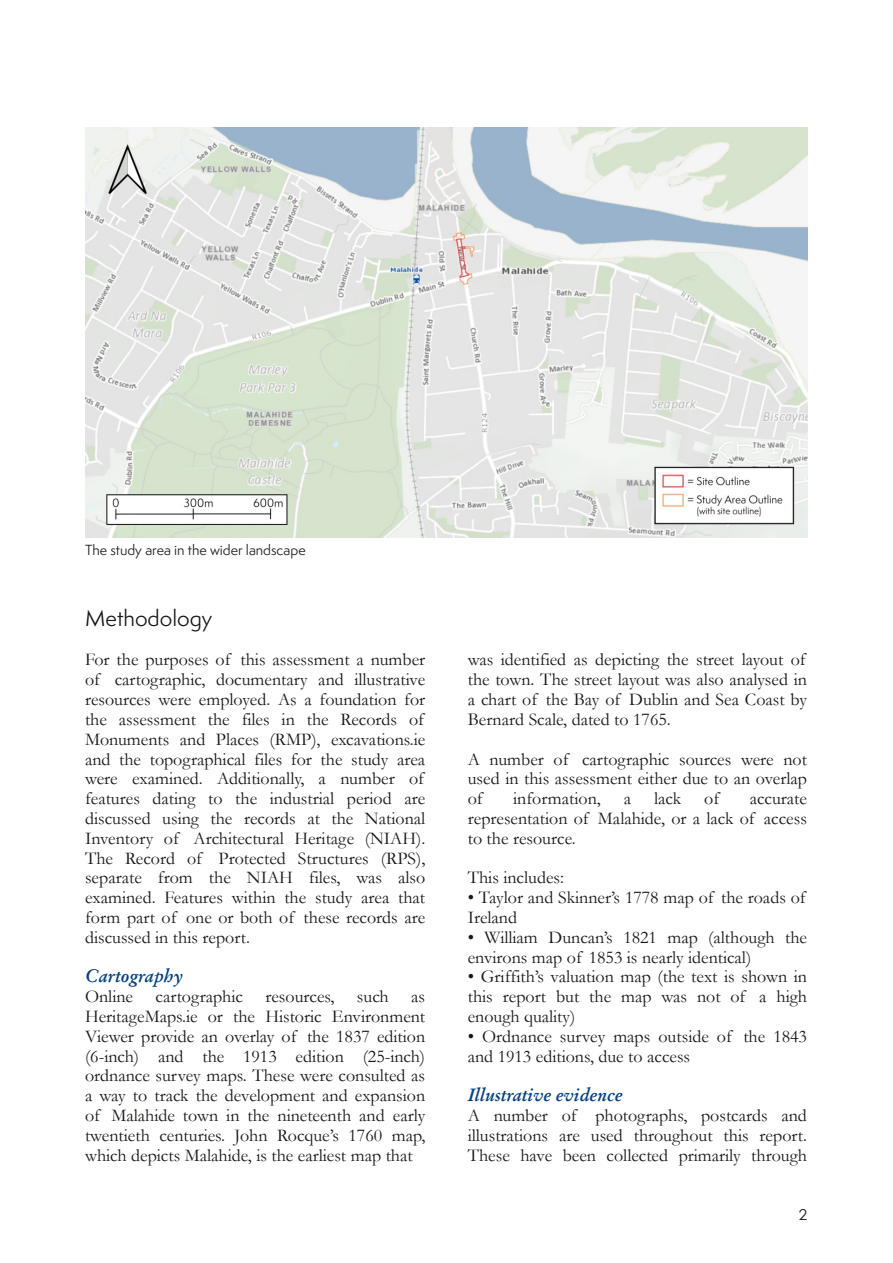
<style>
.page{position:relative;width:893px;height:1263px;background:#fff}
.page>*{position:absolute;margin:0;border:0;box-sizing:border-box;transform-origin:0 0}
.t1{font:21px "Semplicita Pro";color:#181715}
.t2{font:18px/19.8px "Garamond";color:#181715;text-align:justify}
.t3{font:18px "Garamond No 8 Med Ita";color:#044082}
.t4{font:15px "Century Gothic";color:#181715}
.t5{font:13.5px "Semplicita Pro";color:#181715}
</style>
<div class="page">
<img style="left:85px;top:128px;width:723px;height:409px">
<p class="t5" style="left:85px;top:540px;width:222px">The study area in the wider landscape</p>
<p class="t1" style="left:85px;top:603px;width:129px">Methodology</p>
<p class="t2" style="left:85px;top:650px;width:342px">For the purposes of this assessment a number of cartographic, documentary and illustrative resources were employed. As a foundation for the assessment the files in the Records of Monuments and Places (RMP), excavations.ie and the topographical files for the study area were examined. Additionally, a number of features dating to the industrial period are discussed using the records at the National Inventory of Architectural Heritage (NIAH).<br>The Record of Protected Structures (RPS), separate from the NIAH files, was also examined. Features within the study area that form part of one or both of these records are discussed in this report.</p>
<p class="t3" style="left:85px;top:965px;width:99px">Cartography</p>
<p class="t2" style="left:85px;top:987px;width:49px">Online</p>
<p class="t2" style="left:156px;top:987px;width:89px">cartographic</p>
<p class="t2" style="left:265px;top:987px;width:71px">resources,</p>
<p class="t2" style="left:85px;top:987px;width:342px;text-indent:272px">such as HeritageMaps.ie or the Historic Environment Viewer provide an overlay of the 1837 edition (6-inch) and the 1913 edition (25-inch) ordnance survey maps. These were consulted as a way to track the development and expansion of Malahide town in the nineteenth and early twentieth centuries. John Rocque’s 1760 map, which depicts Malahide, is the earliest map that</p>
<p class="t2" style="left:468px;top:650px;width:341px">was identified as depicting the street layout of the town. The street layout was also analysed in a chart of the Bay of Dublin and Sea Coast by Bernard Scale, dated to 1765.</p>
<p class="t2" style="left:468px;top:749px;width:341px">A number of cartographic sources were not used in this assessment either due to an overlap of</p>
<p class="t2" style="left:513px;top:789px;width:89px">information,</p>
<p class="t2" style="left:624px;top:789px;width:9px">a</p>
<p class="t2" style="left:654px;top:789px;width:29px">lack</p>
<p class="t2" style="left:704px;top:789px;width:16px">of</p>
<p class="t2" style="left:468px;top:789px;width:341px;text-indent:282px">accurate representation of Malahide, or a lack of access to the resource.</p>
<p class="t2" style="left:468px;top:868px;width:98px">This includes:</p>
<p class="t2" style="left:468px;top:888px;width:339px">• Taylor and Skinner’s 1778 map of the roads of<br>Ireland</p>
<p class="t2" style="left:468px;top:927px;width:341px">• William Duncan’s 1821 map (although the environs map of 1853 is nearly identical)</p>
<p class="t2" style="left:468px;top:967px;width:341px">• Griffith’s valuation map (the text is shown in this report but the map was not of a high enough quality)</p>
<p class="t2" style="left:468px;top:1026px;width:341px">• Ordnance survey maps outside of the 1843 and 1913 editions, due to access</p>
<p class="t3" style="left:468px;top:1084px;width:156px">Illustrative evidence</p>
<p class="t2" style="left:468px;top:1106px;width:341px">A number of photographs, postcards and illustrations are used throughout this report.<br>These have been collected primarily through</p>
<p class="t4" style="left:799px;top:1205px;width:10px">2</p>
</div>
